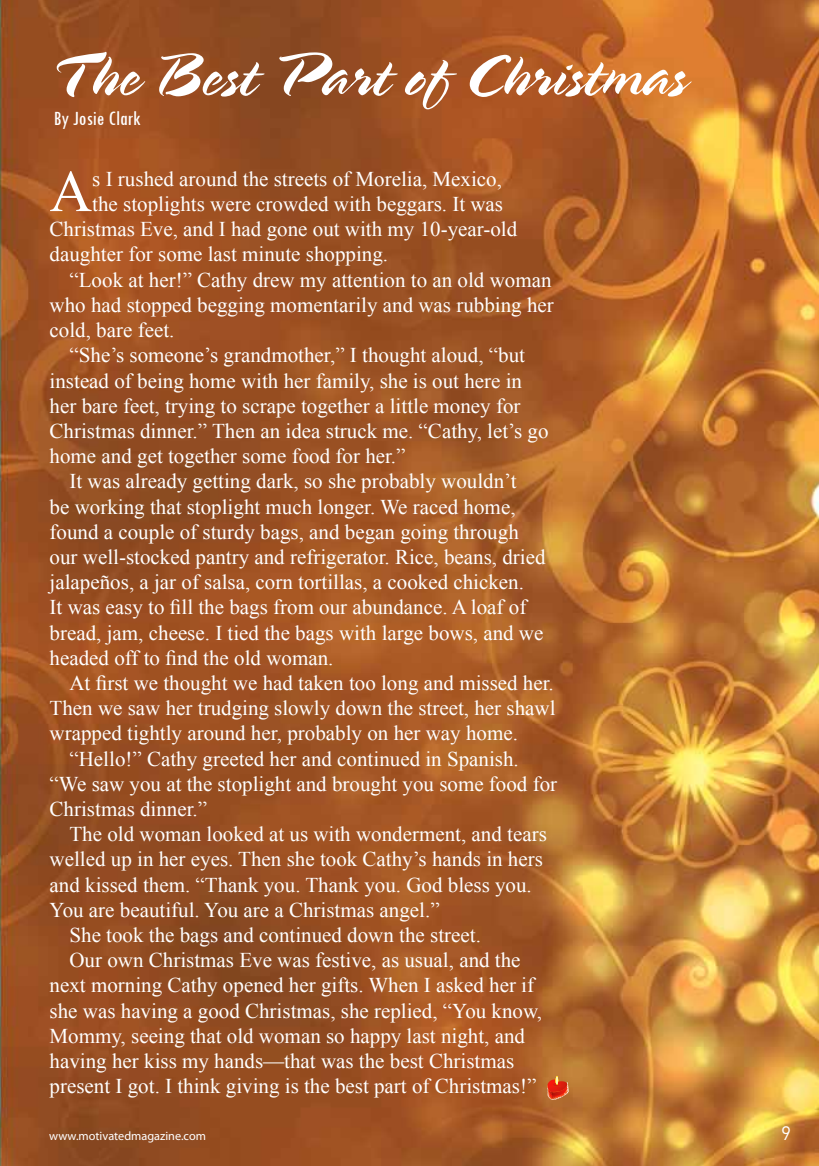
<style>
.page{position:relative;width:819px;height:1166px;background:#fff}
.page>*{position:absolute;margin:0;border:0;box-sizing:border-box;transform-origin:0 0}
.t1{font:63px "Spring LP Std";color:#fff}
.t2{font:58.98px "Times New Roman";color:#fff}
.t3{font:21px "Times New Roman";color:#fff}
.t4{font:condensed 21px "Tw Cen";color:#fff}
.t5{font:19.25px "DIN Pro";color:#fff}
.t6{font:12.25px "Myriad Pro";color:#fff}
</style>
<div class="page">
<img style="left:0;top:0;width:819px;height:1166px">
<svg style="left:547px;top:1076px;width:21px;height:24px"></svg>
<h1 class="t1" style="left:49px;top:38px;width:638px">T he Best Part of Christmas</h1>
<p class="t4" style="left:54px;top:106px;width:88px">By Josie Clark</p>
<h2 class="t2" style="left:50px;top:152px;width:44px">A</h2>
<p class="t3" style="left:92px;top:165px;width:411px">s I rushed around the streets of Morelia, Mexico,</p>
<p class="t3" style="left:92px;top:190px;width:412px">the stoplights were crowded with beggars. It was</p>
<p class="t3" style="left:50px;top:215px;width:469px">Christmas Eve, and I had gone out with my 10-year-old</p>
<p class="t3" style="left:50px;top:240px;width:340px">daughter for some last minute shopping.</p>
<p class="t3" style="left:69px;top:265px;width:483px">“Look at her!” Cathy drew my attention to an old woman</p>
<p class="t3" style="left:50px;top:291px;width:505px">who had stopped begging momentarily and was rubbing her</p>
<p class="t3" style="left:50px;top:316px;width:126px">cold, bare feet.</p>
<p class="t3" style="left:69px;top:341px;width:457px">“She’s someone’s grandmother,” I thought aloud, “but</p>
<p class="t3" style="left:50px;top:366px;width:474px">instead of being home with her family, she is out here in</p>
<p class="t3" style="left:50px;top:391px;width:472px">her bare feet, trying to scrape together a little money for</p>
<p class="t3" style="left:50px;top:417px;width:500px">Christmas dinner.” Then an idea struck me. “Cathy, let’s go</p>
<p class="t3" style="left:50px;top:442px;width:357px">home and get together some food for her.”</p>
<p class="t3" style="left:69px;top:467px;width:448px">It was already getting dark, so she probably wouldn’t</p>
<p class="t3" style="left:50px;top:492px;width:467px">be working that stoplight much longer. We raced home,</p>
<p class="t3" style="left:50px;top:517px;width:470px">found a couple of sturdy bags, and began going through</p>
<p class="t3" style="left:50px;top:543px;width:497px">our well-stocked pantry and refrigerator. Rice, beans, dried</p>
<p class="t3" style="left:50px;top:568px;width:476px">jalapeños, a jar of salsa, corn tortillas, a cooked chicken.</p>
<p class="t3" style="left:50px;top:593px;width:478px">It was easy to fill the bags from our abundance. A loaf of</p>
<p class="t3" style="left:50px;top:618px;width:495px">bread, jam, cheese. I tied the bags with large bows, and we</p>
<p class="t3" style="left:50px;top:643px;width:285px">headed off to find the old woman.</p>
<p class="t3" style="left:69px;top:669px;width:486px">At first we thought we had taken too long and missed her.</p>
<p class="t3" style="left:50px;top:694px;width:507px">Then we saw her trudging slowly down the street, her shawl</p>
<p class="t3" style="left:50px;top:719px;width:470px">wrapped tightly around her, probably on her way home.</p>
<p class="t3" style="left:69px;top:744px;width:451px">“Hello!” Cathy greeted her and continued in Spanish.</p>
<p class="t3" style="left:50px;top:769px;width:509px">“We saw you at the stoplight and brought you some food for</p>
<p class="t3" style="left:50px;top:795px;width:159px">Christmas dinner.”</p>
<p class="t3" style="left:69px;top:820px;width:479px">The old woman looked at us with wonderment, and tears</p>
<p class="t3" style="left:50px;top:845px;width:495px">welled up in her eyes. Then she took Cathy’s hands in hers</p>
<p class="t3" style="left:50px;top:870px;width:483px">and kissed them. “Thank you. Thank you. God bless you.</p>
<p class="t3" style="left:50px;top:895px;width:391px">You are beautiful. You are a Christmas angel.”</p>
<p class="t3" style="left:69px;top:921px;width:413px">She took the bags and continued down the street.</p>
<p class="t3" style="left:69px;top:946px;width:452px">Our own Christmas Eve was festive, as usual, and the</p>
<p class="t3" style="left:50px;top:971px;width:486px">next morning Cathy opened her gifts. When I asked her if</p>
<p class="t3" style="left:50px;top:996px;width:494px">she was having a good Christmas, she replied, “You know,</p>
<p class="t3" style="left:50px;top:1021px;width:477px">Mommy, seeing that old woman so happy last night, and</p>
<p class="t3" style="left:50px;top:1047px;width:466px">having her kiss my hands—that was the best Christmas</p>
<p class="t3" style="left:50px;top:1072px;width:488px">present I got. I think giving is the best part of Christmas!”</p>
<p class="t6" style="left:49px;top:1128px;width:158px">www.motivatedmagazine.com</p>
<p class="t5" style="left:781px;top:1120px;width:12px">9</p>
</div>
